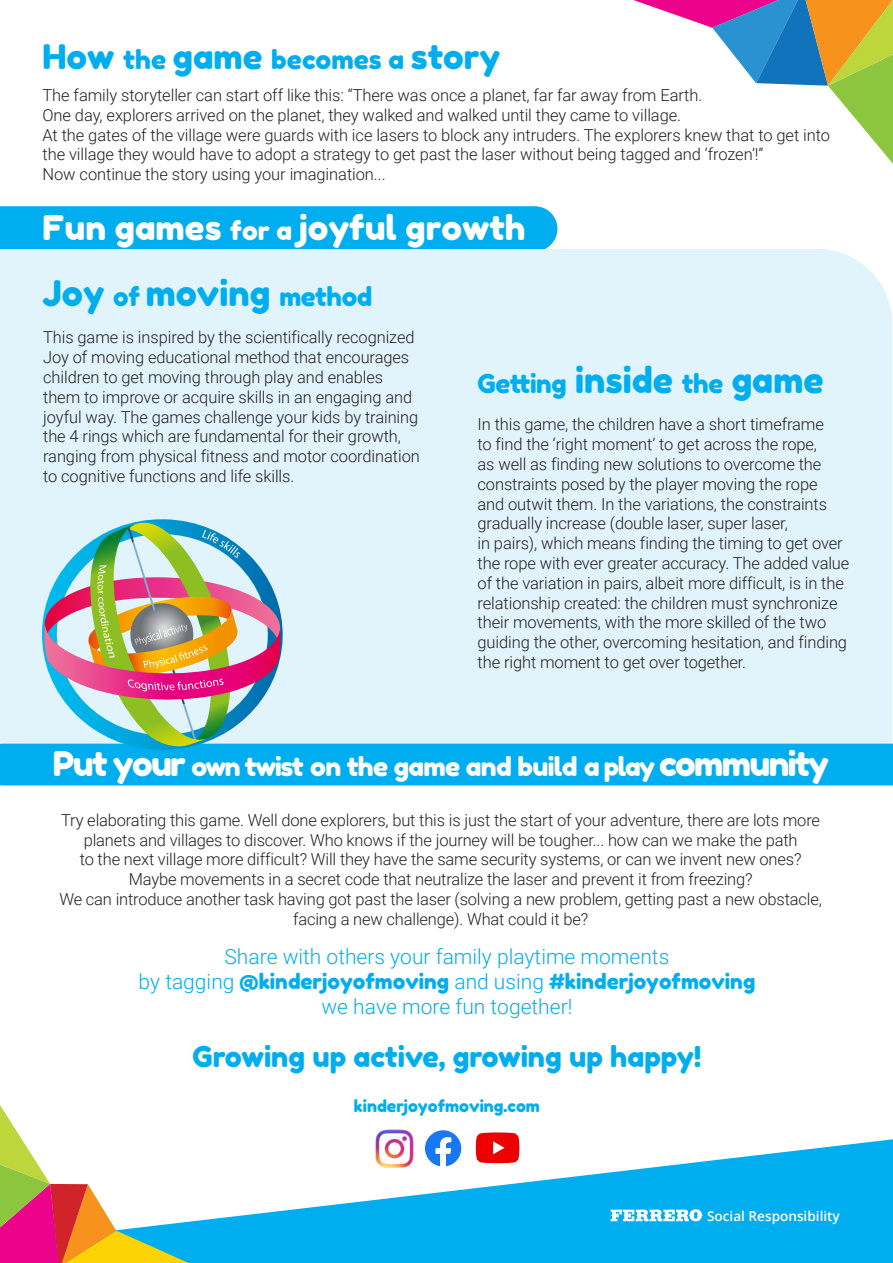
<style>
.page{position:relative;width:893px;height:1263px;background:#fff}
.page>*{position:absolute;margin:0;border:0;box-sizing:border-box;transform-origin:0 0}
.t1{font:35.25px "Fredoka One";color:#00aeef}
.t2{font:33.75px "Fredoka One";color:#fff}
.t3{font:33.75px "Fredoka One";color:#00aeef}
.t4{font:28.5px "Fredoka One";color:#00aeef}
.t5{font:25.8px "Fredoka One";letter-spacing:-.025em;color:#fff}
.t6{font:25.8px "Fredoka One";letter-spacing:-.015em;color:#00aeef}
.t7{font:300 21px "Roboto";color:#00aeef}
.t8{font:21px "Fredoka One";color:#00aeef}
.t9{font:300 16.5px/19.8px "Roboto";letter-spacing:-.005em;color:#231f20}
.t10{font:16.5px "Fredoka One";color:#00aeef}
.t11{font:600 13.65px "Open Sans";color:#fff}
.s1{font-size:25.8px}
.s2{font-size:35.25px}
.s3{font-size:33.75px}
.s4{font-family:"Roboto";font-weight:300}
</style>
<div class="page">
<div style="left:0;top:206px;width:557px;height:43px;background:#00aeef"></div>
<div style="left:0;top:249px;width:892px;height:274px;background:#e1f4fc"></div>
<svg style="left:189px;top:1139px;width:704px;height:124px;fill:#00aeef"></svg>
<svg style="left:611px;top:1209px;width:92px;height:12px"></svg>
<svg style="left:633px;top:0;width:260px;height:164px"></svg>
<svg style="left:0;top:1105px;width:189px;height:158px"></svg>
<svg style="left:425px;top:1130px;width:36px;height:36px"></svg>
<img style="left:367px;top:1129px;width:54px;height:46px">
<svg style="left:476px;top:1132px;width:43px;height:31px"></svg>
<svg style="left:0;top:523px;width:893px;height:262px;background:#b3d9e6"></svg>
<h2 class="t3" style="left:43px;top:36px;width:459px">How <span class="s1">the</span> game <span class="s1">becomes a</span> story</h2>
<p class="t9" style="left:43px;top:85px;width:789px">The family storyteller can start off like this: “There was once a planet, far far away from Earth.<br>One day, explorers arrived on the planet, they walked and walked until they came to village.<br>At the gates of the village were guards with ice lasers to block any intruders. The explorers knew that to get into the village they would have to adopt a strategy to get past the laser without being tagged and ‘frozen’!”<br>Now continue the story using your imagination...</p>
<h2 class="t2" style="left:43px;top:207px;width:485px">Fun games <span class="s1">for a</span> joyful growth</h2>
<h1 class="t1" style="left:43px;top:272px;width:331px">Joy <span class="s1">of</span> moving <span class="s1">method</span></h1>
<p class="t9" style="left:43px;top:327px;width:378px">This game is inspired by the scientifically recognized Joy of moving educational method that encourages children to get moving through play and enables them to improve or acquire skills in an engaging and joyful way. The games challenge your kids by training the 4 rings which are fundamental for their growth, ranging from physical fitness and motor coordination to cognitive functions and life skills.</p>
<h3 class="t6" style="left:478px;top:368px;width:347px">Getting <span class="s2">inside</span> the <span class="s2">game</span></h3>
<p class="t9" style="left:478px;top:414px;width:373px">In this game, the children have a short timeframe<br>to find the ‘right moment’ to get across the rope,<br>as well as finding new solutions to overcome the constraints posed by the player moving the rope<br>and outwit them. In the variations, the constraints gradually increase (double laser, super laser,<br>in pairs), which means finding the timing to get over the rope with ever greater accuracy. The added value of the variation in pairs, albeit more difficult, is in the relationship created: the children must synchronize their movements, with the more skilled of the two guiding the other, overcoming hesitation, and finding the right moment to get over together.</p>
<h3 class="t5" style="left:53px;top:751px;width:778px"><span class="s3">Put your</span> own twist on the game and build a play <span class="s3">community</span></h3>
<p class="t9" style="left:59px;top:809px;width:764px;text-align:center">Try elaborating this game. Well done explorers, but this is just the start of your adventure, there are lots more planets and villages to discover. Who knows if the journey will be tougher... how can we make the path<br>to the next village more difficult? Will they have the same security systems, or can we invent new ones?<br>Maybe movements in a secret code that neutralize the laser and prevent it from freezing?<br>We can introduce another task having got past the laser (solving a new problem, getting past a new obstacle, facing a new challenge). What could it be?</p>
<p class="t7" style="left:224px;top:942px;width:446px">Share with others your family playtime moments</p>
<p class="t8" style="left:139px;top:969px;width:618px"><span class="s4">by tagging</span> @kinderjoyofmoving <span class="s4">and using</span> #kinderjoyofmoving</p>
<p class="t7" style="left:321px;top:992px;width:253px">we have more fun together!</p>
<h3 class="t4" style="left:192px;top:1039px;width:511px">Growing up active, growing up happy!</h3>
<p class="t10" style="left:354px;top:1095px;width:187px">kinderjoyofmoving.com</p>
<p class="t11" style="left:707px;top:1206px;width:134px">Social Responsibility</p>
</div>
